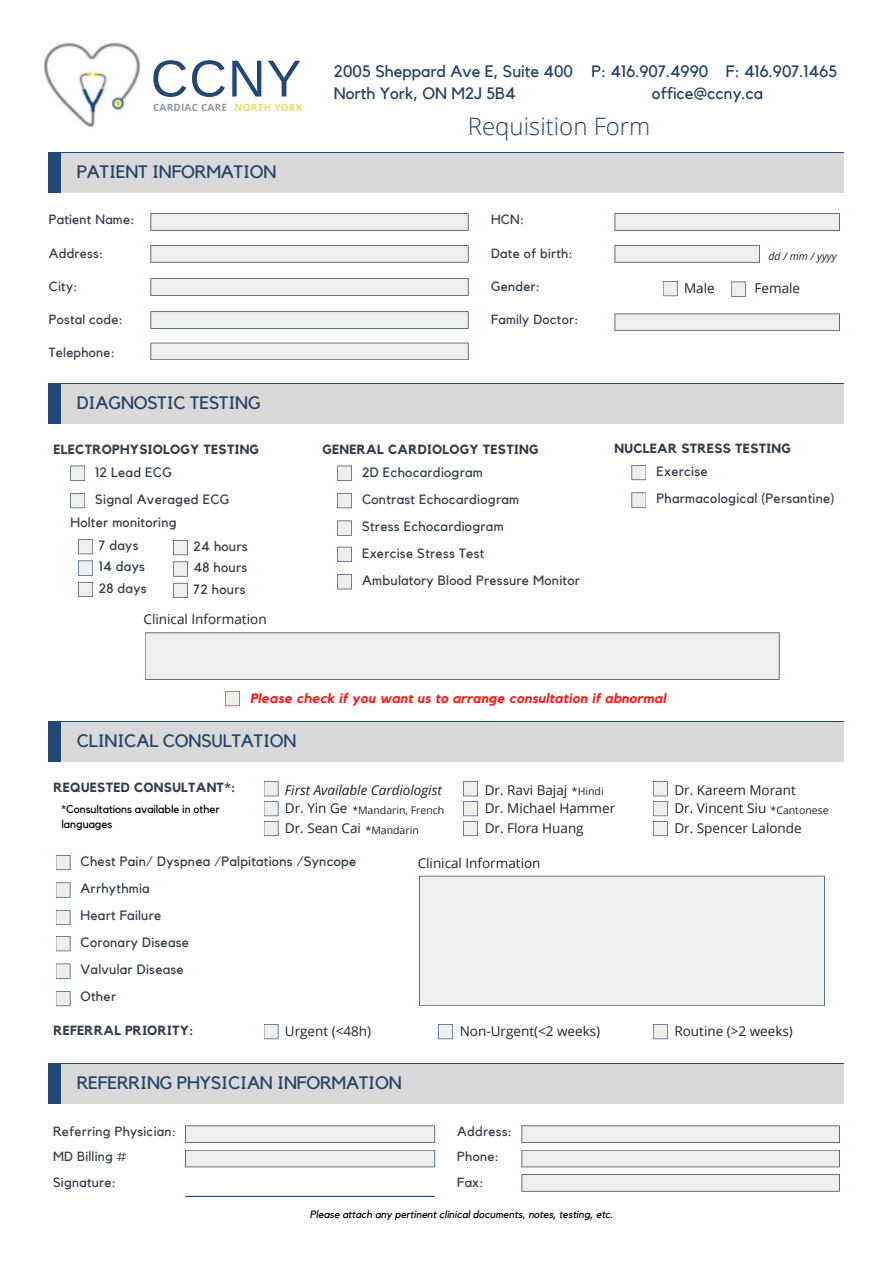
<style>
.page{position:relative;width:894px;height:1264px;background:#fff}
.page>*{position:absolute;margin:0;border:0;box-sizing:border-box;transform-origin:0 0}
.t1{font:51.9px "Arimo";color:#224975}
.t2{font:300 24px "Open Sans";color:#244366}
.t3{font:18px "Kollektif";letter-spacing:-.01em;color:#244366}
.t4{font:16.5px/22.5px "Kollektif";color:#244366}
.t5{font:13.5px/27px "Kollektif";letter-spacing:.02em;color:#313f4c}
.t6{font:13.5px "Open Sans";color:#1e232b}
.t7{font:italic 700 13.5px "Kollektif";letter-spacing:.02em;color:#ff1616}
.t8{font:italic 13.5px "Open Sans";color:#1e232b}
.t9{font:13.35px/25.5px "Kollektif";letter-spacing:.02em;color:#313f4c}
.t10{font:700 13.35px "Kollektif";letter-spacing:.02em;color:#313f4c}
.t11{font:11.25px/15px "Kollektif";color:#000}
.t12{font:italic 10.5px "Kollektif";color:#000}
.t13{font:10.5px "Open Sans";color:#1e232b}
.t14{font:italic 10.5px "Open Sans";color:#1e232b}
.t15{font:700 9.9px "Open Sans";letter-spacing:.02em;color:#929aa1}
.t16{font:700 9.9px "Open Sans";letter-spacing:.02em;color:#efda66}
.s1{font-size:10.5px}
.s2{font-size:13.5px}
</style>
<div class="page">
<img style="left:44px;top:42px;width:97px;height:85px">
<svg style="left:337px;top:465px;width:15px;height:16px"></svg>
<svg style="left:337px;top:493px;width:15px;height:15px"></svg>
<svg style="left:337px;top:520px;width:15px;height:15px"></svg>
<svg style="left:337px;top:547px;width:15px;height:15px"></svg>
<svg style="left:337px;top:574px;width:15px;height:15px"></svg>
<div style="left:145px;top:632px;width:634px;height:47px;background:#efefed"></div>
<svg style="left:225px;top:691px;width:15px;height:15px"></svg>
<div style="left:49px;top:383px;width:794px;height:40px;background:#224975"></div>
<div style="left:61px;top:384px;width:782px;height:39px;background:#d9d9d9"></div>
<svg style="left:78px;top:539px;width:15px;height:15px"></svg>
<svg style="left:78px;top:560px;width:15px;height:15px"></svg>
<svg style="left:78px;top:582px;width:15px;height:15px"></svg>
<svg style="left:173px;top:540px;width:15px;height:15px"></svg>
<svg style="left:173px;top:561px;width:15px;height:15px"></svg>
<svg style="left:173px;top:583px;width:15px;height:15px"></svg>
<svg style="left:70px;top:465px;width:15px;height:16px"></svg>
<svg style="left:70px;top:493px;width:15px;height:15px"></svg>
<svg style="left:631px;top:465px;width:15px;height:15px"></svg>
<svg style="left:631px;top:492px;width:15px;height:15px"></svg>
<svg style="left:185px;top:1125px;width:250px;height:17px;background:#e5e6e6"></svg>
<svg style="left:185px;top:1150px;width:250px;height:17px;background:#e2e4e4"></svg>
<div style="left:49px;top:1063px;width:794px;height:41px;background:#224975"></div>
<div style="left:61px;top:1064px;width:782px;height:39px;background:#d9d9d9"></div>
<svg style="left:521px;top:1125px;width:318px;height:17px;background:#e5e7e6"></svg>
<svg style="left:521px;top:1150px;width:318px;height:17px;background:#e3e5e5"></svg>
<svg style="left:521px;top:1174px;width:318px;height:17px;background:#e4e6e6"></svg>
<svg style="left:150px;top:213px;width:318px;height:18px;background:#dee0e1"></svg>
<svg style="left:150px;top:245px;width:318px;height:17px;background:#e4e6e6"></svg>
<svg style="left:150px;top:278px;width:318px;height:18px;background:#dee0e1"></svg>
<svg style="left:150px;top:311px;width:318px;height:18px;background:#dee0e1"></svg>
<svg style="left:150px;top:342px;width:318px;height:18px;background:#e0e2e3"></svg>
<svg style="left:614px;top:313px;width:225px;height:18px;background:#dee1e2"></svg>
<svg style="left:614px;top:245px;width:145px;height:17px;background:#e4e5e5"></svg>
<svg style="left:614px;top:213px;width:225px;height:18px;background:#dee0e1"></svg>
<svg style="left:663px;top:281px;width:14px;height:15px"></svg>
<svg style="left:731px;top:281px;width:14px;height:16px"></svg>
<div style="left:49px;top:153px;width:794px;height:40px;background:#224975"></div>
<div style="left:61px;top:154px;width:782px;height:39px;background:#d9d9d9"></div>
<hr style="left:186px;top:1195px;width:248px;height:1px;background:#224975">
<svg style="left:653px;top:1024px;width:14px;height:15px"></svg>
<svg style="left:438px;top:1024px;width:15px;height:15px"></svg>
<svg style="left:264px;top:1024px;width:14px;height:15px"></svg>
<svg style="left:56px;top:855px;width:14px;height:15px"></svg>
<svg style="left:56px;top:882px;width:14px;height:15px"></svg>
<svg style="left:56px;top:910px;width:14px;height:15px"></svg>
<svg style="left:56px;top:936px;width:14px;height:15px"></svg>
<svg style="left:56px;top:963px;width:14px;height:15px"></svg>
<svg style="left:56px;top:991px;width:14px;height:15px"></svg>
<div style="left:419px;top:875px;width:405px;height:131px;background:#efefed"></div>
<div style="left:49px;top:721px;width:794px;height:41px;background:linear-gradient(to bottom,#224975,#224975)"></div>
<div style="left:61px;top:723px;width:782px;height:39px;background:#d9d9d9"></div>
<svg style="left:653px;top:781px;width:14px;height:55px"></svg>
<svg style="left:463px;top:781px;width:15px;height:55px"></svg>
<svg style="left:264px;top:781px;width:14px;height:55px"></svg>
<h1 class="t1" style="left:151px;top:49px;width:152px">CCNY</h1>
<p class="t15" style="left:153px;top:100px;width:75px">CARDIAC CARE</p>
<p class="t16" style="left:234px;top:100px;width:69px">NORTH YORK</p>
<h3 class="t3" style="left:77px;top:164px;width:201px">PATIENT INFORMATION</h3>
<p class="t9" style="left:49px;top:208px;width:87px">Patient Name:</p>
<p class="t9" style="left:49px;top:241px;width:56px">Address:</p>
<p class="t9" style="left:49px;top:274px;width:30px">City:</p>
<p class="t9" style="left:49px;top:307px;width:76px">Postal code:</p>
<p class="t9" style="left:49px;top:340px;width:68px">Telephone:</p>
<h3 class="t3" style="left:77px;top:394px;width:186px">DIAGNOSTIC TESTING</h3>
<p class="t10" style="left:53px;top:443px;width:207px">ELECTROPHYSIOLOGY TESTING</p>
<p class="t5" style="left:95px;top:459px;width:136px">12 Lead ECG<br>Signal Averaged ECG</p>
<p class="t5" style="left:70px;top:509px;width:108px">Holter monitoring</p>
<p class="t5" style="left:99px;top:535px;width:49px;line-height:21.3px">7 days<br>14 days<br>28 days</p>
<p class="t5" style="left:193px;top:536px;width:56px;line-height:21.3px;text-align:justify">24 hours 48 hours 72 hours</p>
<p class="t6" style="left:143px;top:610px;width:125px">Clinical Information</p>
<p class="t4" style="left:334px;top:60px;width:241px">2005 Sheppard Ave E, Suite 400<br>North York, ON M2J 5B4</p>
<p class="t4" style="left:651px;top:60px;width:187px;text-indent:-60px">P: 416.907.4990 F: 416.907.1465 office@ccny.ca</p>
<h2 class="t2" style="left:467px;top:109px;width:184px">Requisition Form</h2>
<p class="t9" style="left:491px;top:208px;width:35px">HCN:</p>
<p class="t9" style="left:491px;top:241px;width:83px">Date of birth:</p>
<p class="t9" style="left:491px;top:274px;width:50px">Gender:</p>
<p class="t9" style="left:491px;top:307px;width:89px">Family Doctor:</p>
<p class="t14" style="left:768px;top:249px;width:70px">dd / mm / yyyy</p>
<p class="t6" style="left:683px;top:278px;width:32px">Male</p>
<p class="t6" style="left:754px;top:278px;width:47px">Female</p>
<p class="t10" style="left:322px;top:443px;width:217px">GENERAL CARDIOLOGY TESTING</p>
<p class="t5" style="left:362px;top:459px;width:219px">2D Echocardiogram<br>Contrast Echocardiogram<br>Stress Echocardiogram<br>Exercise Stress Test<br>Ambulatory Blood Pressure Monitor</p>
<p class="t10" style="left:614px;top:442px;width:177px">NUCLEAR STRESS TESTING</p>
<p class="t5" style="left:656px;top:459px;width:180px">Exercise<br>Pharmacological (Persantine)</p>
<p class="t7" style="left:250px;top:691px;width:417px">Please check if you want us to arrange consultation if abnormal</p>
<h3 class="t3" style="left:77px;top:732px;width:221px">CLINICAL CONSULTATION</h3>
<p class="t10" style="left:53px;top:780px;width:183px">REQUESTED CONSULTANT*:</p>
<p class="t6" style="left:674px;top:780px;width:123px">Dr. Kareem Morant</p>
<p class="t6" style="left:484px;top:798px;width:132px">Dr. Michael Hammer</p>
<p class="t6" style="left:674px;top:798px;width:155px">Dr. Vincent Siu <span class="s1">*Cantonese</span></p>
<p class="t8" style="left:285px;top:780px;width:158px">First Available Cardiologist</p>
<p class="t6" style="left:484px;top:780px;width:120px">Dr. Ravi Bajaj <span class="s1">*Hindi</span></p>
<p class="t13" style="left:285px;top:802px;width:161px"><span class="s2">Dr. Yin Ge</span> *Mandarin, French</p>
<p class="t11" style="left:61px;top:802px;width:160px">*Consultations available in other languages</p>
<p class="t6" style="left:285px;top:818px;width:135px">Dr. Sean Cai <span class="s1">*Mandarin</span></p>
<p class="t6" style="left:484px;top:818px;width:100px">Dr. Flora Huang</p>
<p class="t6" style="left:674px;top:818px;width:129px">Dr. Spencer Lalonde</p>
<p class="t5" style="left:80px;top:848px;width:277px">Chest Pain/ Dyspnea /Palpitations /Syncope<br>Arrhythmia<br>Heart Failure<br>Coronary Disease<br>Valvular Disease<br>Other</p>
<p class="t6" style="left:417px;top:853px;width:124px">Clinical Information</p>
<p class="t10" style="left:53px;top:1023px;width:141px">REFERRAL PRIORITY:</p>
<p class="t6" style="left:285px;top:1021px;width:88px">Urgent (&lt;48h)</p>
<p class="t6" style="left:459px;top:1021px;width:142px">Non-Urgent(&lt;2 weeks)</p>
<p class="t6" style="left:674px;top:1021px;width:120px">Routine (&gt;2 weeks)</p>
<h3 class="t3" style="left:77px;top:1074px;width:326px">REFERRING PHYSICIAN INFORMATION</h3>
<p class="t9" style="left:53px;top:1118px;width:124px">Referring Physician:<br>MD Billing #<br>Signature:</p>
<p class="t9" style="left:457px;top:1118px;width:56px">Address:<br>Phone:<br>Fax:</p>
<p class="t12" style="left:310px;top:1209px;width:305px">Please attach any pertinent clinical documents, notes, testing, etc.</p>
</div>
